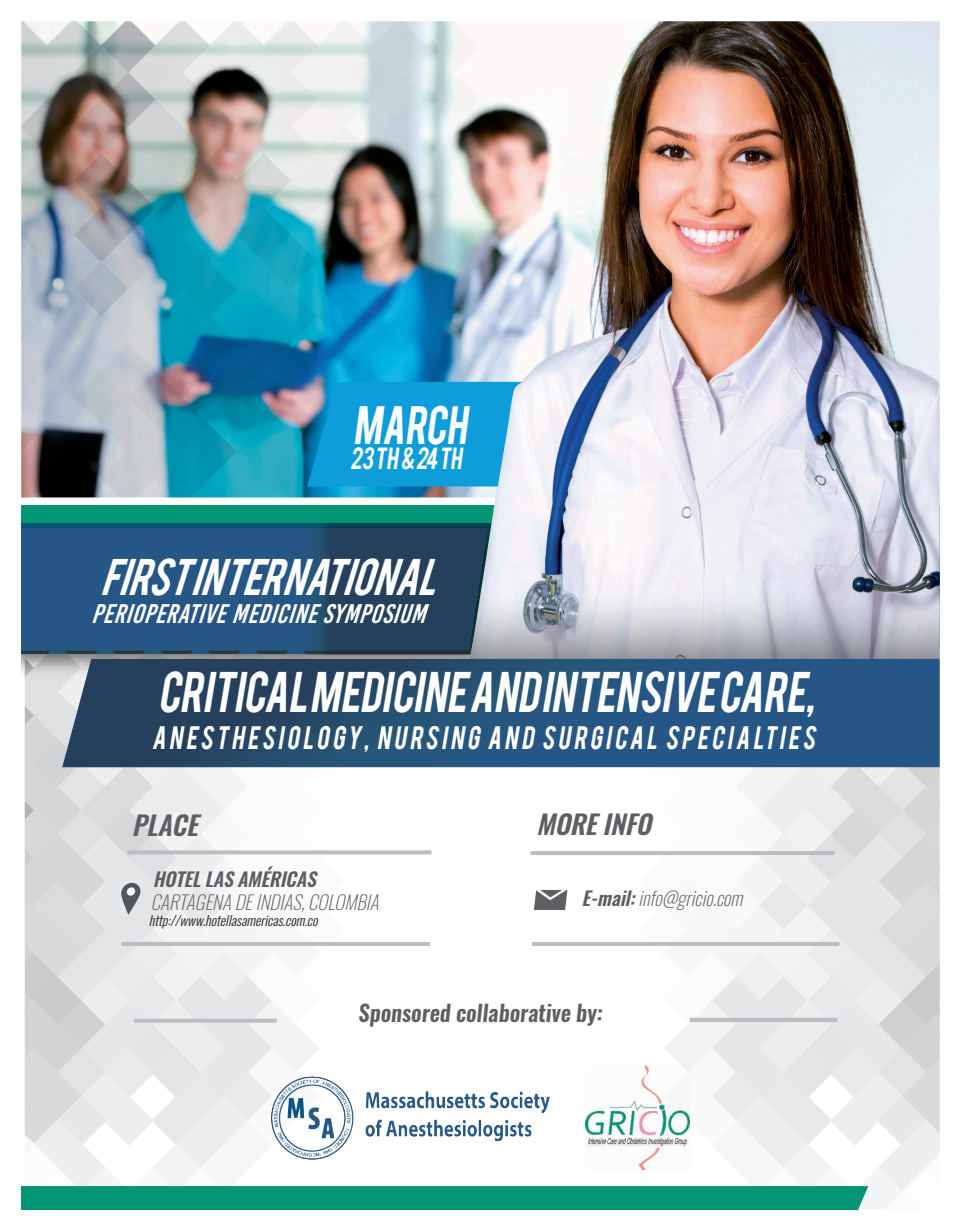
<style>
.page{position:relative;width:961px;height:1231px;background:#fff}
.page>*{position:absolute;margin:0;border:0;box-sizing:border-box;transform-origin:0 0}
.t1{font:italic 45px "Bebas";color:#fff;scale:.94 1}
.t2{font:42.45px "Bebas";color:#fff;scale:.94 1}
.t3{font:italic 40.5px "Bebas";color:#fff}
.t4{font:italic 26.85px "Bebas Kai";color:#fff}
.t5{font:italic 600 26.4px "Oswald";color:#5d5f62}
.t6{font:italic 25.5px "Bebas";color:#fff;scale:.94 1}
.t7{font:24px "Bebas";color:#fff;scale:.94 1}
.t8{font:italic 600 22.5px "Oswald";color:#5d5f62}
.t9{font:italic 200 19.2px "Oswald";color:#5d5f62}
.t10{font:italic 600 19.2px "Oswald";color:#5d5f62}
.t11{font:italic 300 13.35px "Oswald";color:#231f20}
.s1{font-weight:600}
</style>
<div class="page">
<img style="left:21px;top:21px;width:918px;height:1188px">
<h2 class="t2" style="left:353px;top:394px;width:130px">MARCH</h2>
<p class="t7" style="left:350px;top:440px;width:125px">23 TH &amp; 24 TH</p>
<h3 class="t3" style="left:100px;top:547px;width:353px">FIRSTINTERNATIONAL</h3>
<h3 class="t4" style="left:91px;top:599px;width:344px">PERIOPERATIVEMEDICINESYMPOSIUM</h3>
<h1 class="t1" style="left:158px;top:659px;width:711px">CRITICALMEDICINEAND INTENSIVECARE,</h1>
<h3 class="t6" style="left:152px;top:719px;width:713px">ANESTHESIOLOGY, NURSING AND SURGICAL SPECIALTIES</h3>
<h3 class="t5" style="left:132px;top:806px;width:67px">PLACE</h3>
<p class="t10" style="left:154px;top:865px;width:167px">HOTEL LAS AMÉRICAS</p>
<p class="t9" style="left:151px;top:888px;width:232px">CARTAGENA DE INDIAS,COLOMBIA</p>
<p class="t11" style="left:149px;top:911px;width:172px">http://www.hotellasamericas.com.co</p>
<h3 class="t5" style="left:537px;top:806px;width:120px">MORE INFO</h3>
<p class="t9" style="left:582px;top:885px;width:165px"><span class="s1">E-mail:</span>info@gricio.com</p>
<p class="t8" style="left:358px;top:997px;width:245px">Sponsored collaborative by:</p>
</div>
